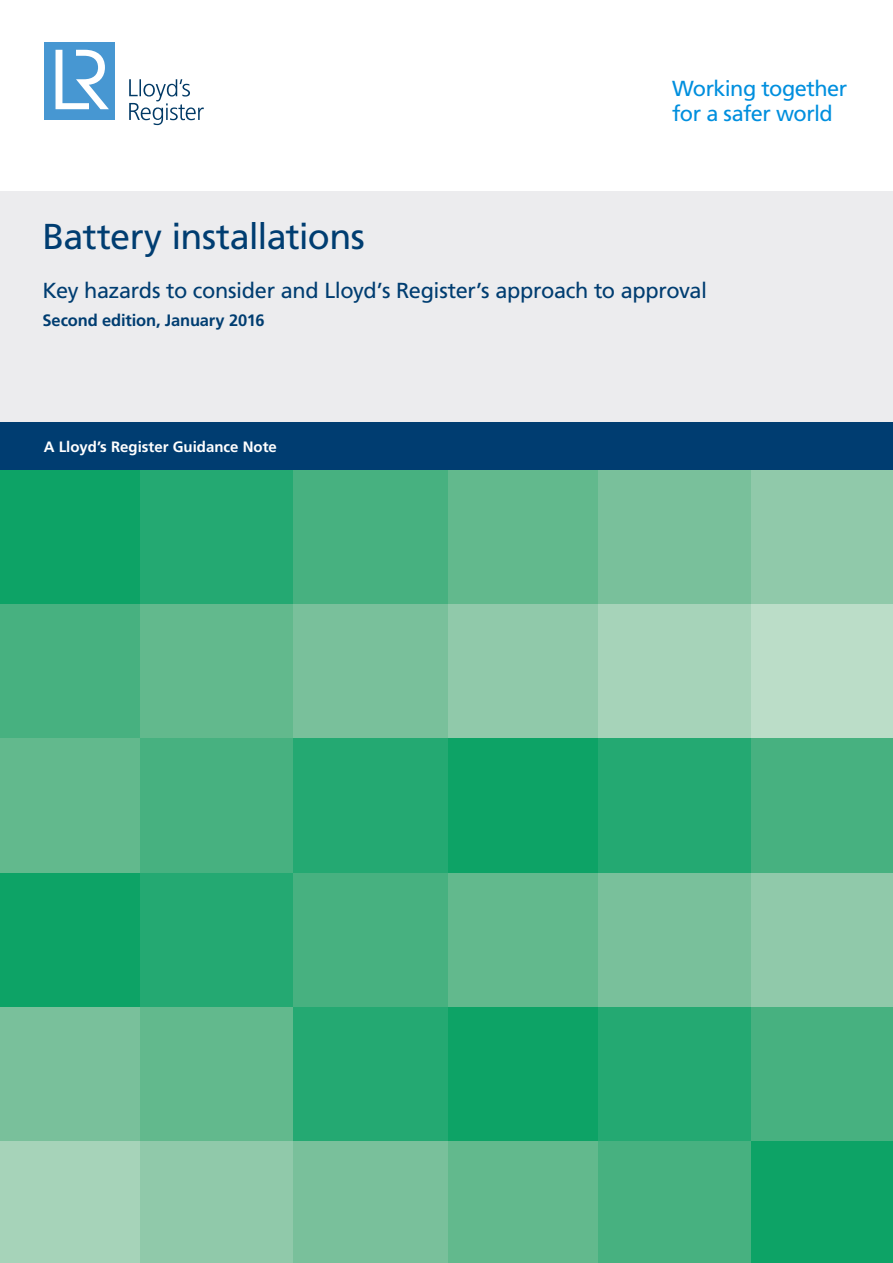
<style>
.page{position:relative;width:893px;height:1263px;background:#fff}
.page>*{position:absolute;margin:0;border:0;box-sizing:border-box;transform-origin:0 0}
.H0___TITLE{font:36px "Frutiger LT Std";letter-spacing:-.02em;color:#003d71}
.H0___TITLE-2{font:21.75px "Frutiger LT Std";letter-spacing:-.02em;color:#003d71}
.STRAPLINE{font:21.75px "Frutiger LT Std";letter-spacing:-.025em;color:#008fde}
.H0___TITLE-3{font:700 16.5px "Frutiger LT Std";letter-spacing:-.01em;color:#003d71}
.t1{font:700 15px "Frutiger LT Std";color:#fff}
</style>
<div class="page">
<div style="left:0;top:191px;width:893px;height:231px;background:#ececee"></div>
<div style="left:0;top:422px;width:893px;height:48px;background:#003d71"></div>
<div style="left:0;top:470px;width:142px;height:134px;background:#0da366"></div>
<div style="left:446px;top:470px;width:154px;height:134px;background:#62b98d"></div>
<div style="left:140px;top:470px;width:155px;height:134px;background:#24a972"></div>
<div style="left:598px;top:470px;width:155px;height:134px;background:#79c09b"></div>
<div style="left:293px;top:470px;width:154px;height:134px;background:#47b180"></div>
<div style="left:751px;top:470px;width:142px;height:134px;background:#90c9aa"></div>
<div style="left:0;top:604px;width:142px;height:135px;background:#47b180"></div>
<div style="left:446px;top:604px;width:154px;height:135px;background:#90c9aa"></div>
<div style="left:140px;top:604px;width:155px;height:135px;background:#62b98d"></div>
<div style="left:598px;top:604px;width:155px;height:135px;background:#a6d3b9"></div>
<div style="left:293px;top:604px;width:154px;height:135px;background:#79c09b"></div>
<div style="left:751px;top:604px;width:142px;height:135px;background:#bbddc8"></div>
<div style="left:0;top:739px;width:142px;height:134px;background:#62b98d"></div>
<div style="left:446px;top:739px;width:154px;height:134px;background:#0da366"></div>
<div style="left:140px;top:739px;width:155px;height:134px;background:#47b180"></div>
<div style="left:598px;top:739px;width:155px;height:134px;background:#24a972"></div>
<div style="left:293px;top:739px;width:154px;height:134px;background:#24a972"></div>
<div style="left:751px;top:739px;width:142px;height:134px;background:#47b180"></div>
<div style="left:0;top:873px;width:142px;height:134px;background:#0da366"></div>
<div style="left:446px;top:873px;width:154px;height:134px;background:#62b98d"></div>
<div style="left:140px;top:873px;width:155px;height:134px;background:#24a972"></div>
<div style="left:598px;top:873px;width:155px;height:134px;background:#79c09b"></div>
<div style="left:293px;top:873px;width:154px;height:134px;background:#47b180"></div>
<div style="left:751px;top:873px;width:142px;height:134px;background:#90c9aa"></div>
<div style="left:0;top:1007px;width:142px;height:135px;background:#79c09b"></div>
<div style="left:446px;top:1007px;width:154px;height:135px;background:#0da366"></div>
<div style="left:140px;top:1007px;width:155px;height:135px;background:#62b98d"></div>
<div style="left:598px;top:1007px;width:155px;height:135px;background:#24a972"></div>
<div style="left:293px;top:1007px;width:154px;height:135px;background:#24a972"></div>
<div style="left:751px;top:1007px;width:142px;height:135px;background:#47b180"></div>
<div style="left:0;top:1142px;width:142px;height:121px;background:#a6d3b9"></div>
<div style="left:446px;top:1142px;width:154px;height:121px;background:#62b98d"></div>
<div style="left:140px;top:1142px;width:155px;height:121px;background:#90c9aa"></div>
<div style="left:598px;top:1142px;width:155px;height:121px;background:#47b180"></div>
<div style="left:293px;top:1142px;width:154px;height:121px;background:#79c09b"></div>
<div style="left:751px;top:1142px;width:142px;height:121px;background:#0da366"></div>
<div style="left:44px;top:42px;width:71px;height:78px;background:#4797d2"></div>
<svg style="left:56px;top:50px;width:53px;height:59px"></svg>
<svg style="left:129px;top:79px;width:75px;height:46px"></svg>
<p class="STRAPLINE" style="left:672px;top:76px;width:177px">Working together</p>
<p class="STRAPLINE" style="left:672px;top:100px;width:162px">for a safer world</p>
<p class="H0___TITLE" style="left:43px;top:215px;width:324px">Battery installations</p>
<p class="H0___TITLE-2" style="left:43px;top:278px;width:666px">Key hazards to consider and Lloyd’s Register’s approach to approval</p>
<p class="H0___TITLE-3" style="left:43px;top:311px;width:224px">Second edition, January 2016</p>
<p class="t1" style="left:44px;top:438px;width:235px">A Lloyd’s Register Guidance Note</p>
</div>
